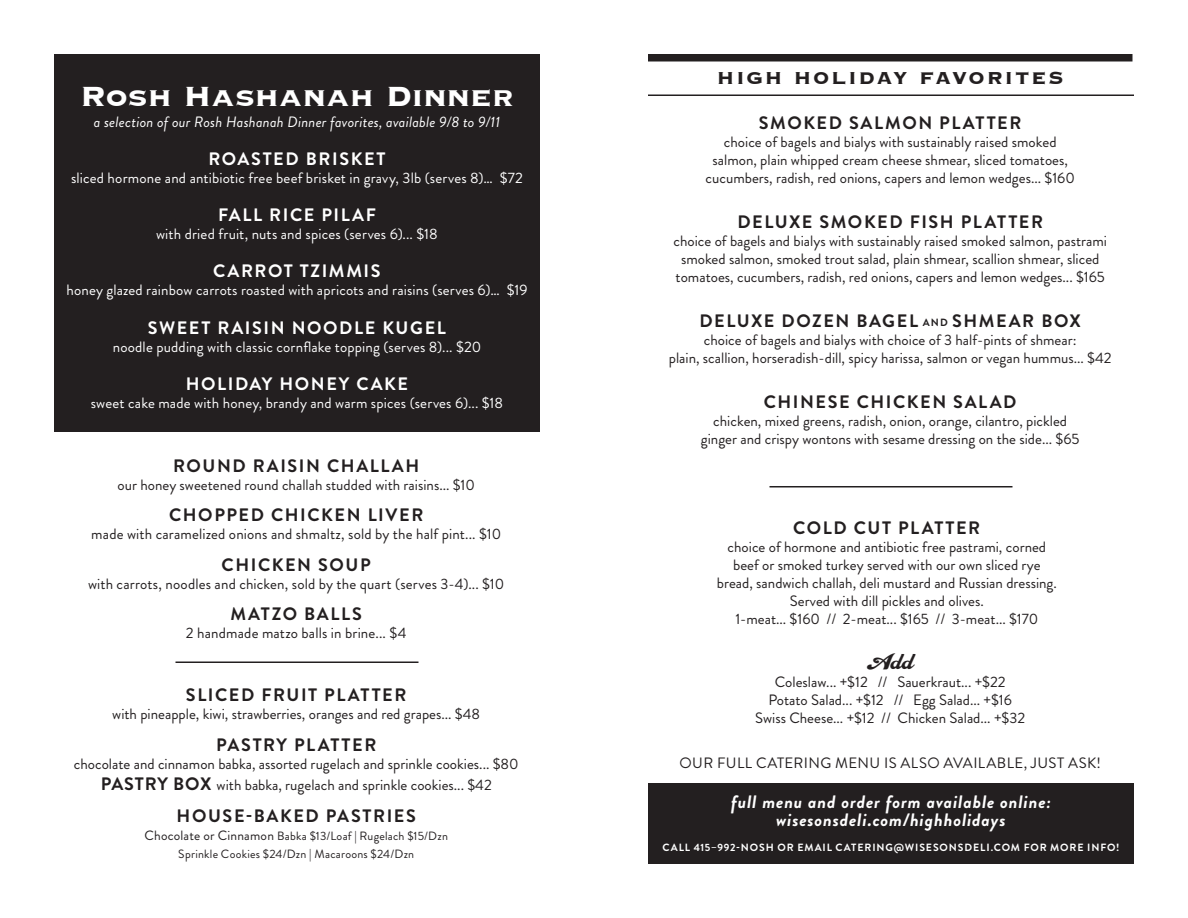
<style>
.page{position:relative;width:1188px;height:918px;background:#fff}
.page>*{position:absolute;margin:0;border:0;box-sizing:border-box;transform-origin:0 0}
.menu_item{font:36px "Copperplate Thirty Three BC";letter-spacing:-.005em;color:#fff}
.menu_item-2{font:27px "LHF Royal Script";color:#231f20}
.t1{font:700 22.5px "Copperplate";letter-spacing:.08em;color:#231f20}
.menu_item-3{font:700 18px "Brandon Grotesque";letter-spacing:.09em;color:#231f20}
.menu_item-4{font:700 18px "Brandon Grotesque";letter-spacing:.09em;color:#fff}
.info{font:italic 700 18px/18px "Brandon Grotesque";letter-spacing:.045em;color:#fff;text-align:center}
.sides{font:700 18px "Brandon Grotesque";letter-spacing:.09em;color:#231f20}
.menu_item-5{font:15px/18px "Brandon Grotesque";color:#231f20;text-align:center}
.menu_item-6{font:15px "Brandon Grotesque";letter-spacing:.01em;color:#fff}
.menu_item-7{font:italic 15px "Brandon Grotesque";letter-spacing:.015em;color:#fff}
.menu_item-8{font:15px "Brandon Grotesque";letter-spacing:.025em;color:#231f20}
.sides-2{font:12px/18px "Brandon Grotesque";letter-spacing:.02em;color:#231f20;text-align:center}
.info-2{font:700 10.5px "Brandon Grotesque";letter-spacing:.085em;color:#fff}
.s1{font-weight:700;font-size:18px}
.s2{font-size:13.5px}
.s3{font-size:10.5px}
</style>
<div class="page">
<div style="left:648px;top:54px;width:484px;height:8px;background:#231f20"></div>
<div style="left:54px;top:54px;width:486px;height:378px;background:#231f20"></div>
<hr style="left:770px;top:486px;width:242px;height:1px;background:#231f20">
<hr style="left:176px;top:662px;width:242px;height:1px;background:#231f20">
<hr style="left:648px;top:94px;width:486px;height:2px;background:#231f20">
<div style="left:648px;top:783px;width:486px;height:81px;background:#231f20"></div>
<p class="menu_item" style="left:80px;top:78px;width:435px">Rosh Hashanah Dinner</p>
<p class="menu_item-7" style="left:94px;top:111px;width:408px">a selection of our Rosh Hashanah Dinner favorites, available 9/8 to 9/11</p>
<p class="menu_item-4" style="left:208px;top:146px;width:179px">ROASTED BRISKET</p>
<p class="menu_item-6" style="left:71px;top:167px;width:453px">sliced hormone and antibiotic free beef brisket in gravy, 3lb (serves 8)… $72</p>
<p class="menu_item-4" style="left:218px;top:202px;width:159px">FALL RICE PILAF</p>
<p class="menu_item-6" style="left:156px;top:224px;width:283px">with dried fruit, nuts and spices (serves 6)... $18</p>
<p class="menu_item-4" style="left:213px;top:259px;width:169px">CARROT TZIMMIS</p>
<p class="menu_item-6" style="left:66px;top:280px;width:463px">honey glazed rainbow carrots roasted with apricots and raisins (serves 6)… $19</p>
<p class="menu_item-4" style="left:148px;top:315px;width:300px">SWEET RAISIN NOODLE KUGEL</p>
<p class="menu_item-6" style="left:113px;top:336px;width:370px">noodle pudding with classic cornflake topping (serves 8)... $20</p>
<p class="menu_item-4" style="left:186px;top:371px;width:224px">HOLIDAY HONEY CAKE</p>
<p class="menu_item-6" style="left:91px;top:392px;width:414px">sweet cake made with honey, brandy and warm spices (serves 6)... $18</p>
<p class="menu_item-3" style="left:173px;top:453px;width:248px">ROUND RAISIN CHALLAH</p>
<p class="menu_item-5" style="left:118px;top:476px;width:359px">our honey sweetened round challah studded with raisins... $10</p>
<p class="menu_item-3" style="left:169px;top:502px;width:256px">CHOPPED CHICKEN LIVER</p>
<p class="menu_item-5" style="left:91px;top:525px;width:411px">made with caramelized onions and shmaltz, sold by the half pint... $10</p>
<p class="menu_item-3" style="left:222px;top:552px;width:151px">CHICKEN SOUP</p>
<p class="menu_item-5" style="left:88px;top:575px;width:418px">with carrots, noodles and chicken, sold by the quart (serves 3-4)... $10</p>
<p class="menu_item-3" style="left:231px;top:601px;width:133px">MATZO BALLS</p>
<p class="menu_item-5" style="left:186px;top:624px;width:222px">2 handmade matzo balls in brine... $4</p>
<p class="menu_item-3" style="left:186px;top:682px;width:222px">SLICED FRUIT PLATTER</p>
<p class="menu_item-5" style="left:112px;top:705px;width:369px">with pineapple, kiwi, strawberries, oranges and red grapes... $48</p>
<p class="menu_item-3" style="left:216px;top:732px;width:162px">PASTRY PLATTER</p>
<p class="menu_item-5" style="left:74px;top:753px;width:446px;line-height:21.6px">chocolate and cinnamon babka, assorted rugelach and sprinkle cookies... $80<br><span class="s1">PASTRY BOX</span> with babka, rugelach and sprinkle cookies... $42</p>
<p class="sides" style="left:177px;top:803px;width:241px">HOUSE-BAKED PASTRIES</p>
<p class="sides-2" style="left:145px;top:827px;width:305px"><span class="s2">Chocolate or Cinnamon</span> Babka $13/Loaf | Rugelach $15/Dzn<br>Sprinkle Cookies $24/Dzn | Macaroons $24/Dzn</p>
<p class="t1" style="left:717px;top:63px;width:348px">HIGH HOLIDAY FAVORITES</p>
<p class="menu_item-3" style="left:759px;top:110px;width:264px">SMOKED SALMON PLATTER</p>
<p class="menu_item-5" style="left:706px;top:133px;width:371px">choice of bagels and bialys with sustainably raised smoked salmon, plain whipped cream cheese shmear, sliced tomatoes, cucumbers, radish, red onions, capers and lemon wedges... $160</p>
<p class="menu_item-3" style="left:737px;top:209px;width:307px">DELUXE SMOKED FISH PLATTER</p>
<p class="menu_item-5" style="left:673px;top:232px;width:435px">choice of bagels and bialys with sustainably raised smoked salmon, pastrami smoked salmon, smoked trout salad, plain shmear, scallion shmear, sliced tomatoes, cucumbers, radish, red onions, capers and lemon wedges... $165</p>
<p class="menu_item-3" style="left:699px;top:308px;width:383px">DELUXE DOZEN BAGEL <span class="s3">AND</span> SHMEAR BOX</p>
<p class="menu_item-5" style="left:669px;top:331px;width:444px">choice of bagels and bialys with choice of 3 half-pints of shmear:<br>plain, scallion, horseradish-dill, spicy harissa, salmon or vegan hummus... $42</p>
<p class="menu_item-3" style="left:764px;top:389px;width:254px">CHINESE CHICKEN SALAD</p>
<p class="menu_item-5" style="left:701px;top:412px;width:380px">chicken, mixed greens, radish, onion, orange, cilantro, pickled ginger and crispy wontons with sesame dressing on the side... $65</p>
<p class="menu_item-3" style="left:793px;top:515px;width:188px">COLD CUT PLATTER</p>
<p class="menu_item-5" style="left:717px;top:538px;width:341px">choice of hormone and antibiotic free pastrami, corned beef or smoked turkey served with our own sliced rye bread, sandwich challah, deli mustard and Russian dressing.<br>Served with dill pickles and olives.<br>1-meat... $160 // 2-meat... $165 // 3-meat... $170</p>
<p class="menu_item-2" style="left:867px;top:650px;width:48px">Add</p>
<p class="menu_item-5" style="left:755px;top:673px;width:271px">Coleslaw... +$12 // Sauerkraut... +$22<br>Potato Salad... +$12 // Egg Salad... +$16<br>Swiss Cheese... +$12 // Chicken Salad... +$32</p>
<p class="menu_item-8" style="left:680px;top:753px;width:423px">OUR FULL CATERING MENU IS ALSO AVAILABLE, JUST ASK!</p>
<p class="info" style="left:731px;top:793px;width:321px">full menu and order form available online: wisesonsdeli.com/highholidays</p>
<p class="info-2" style="left:663px;top:840px;width:458px">CALL 415–992-NOSH OR EMAIL CATERING@WISESONSDELI.COM FOR MORE INFO!</p>
</div>
